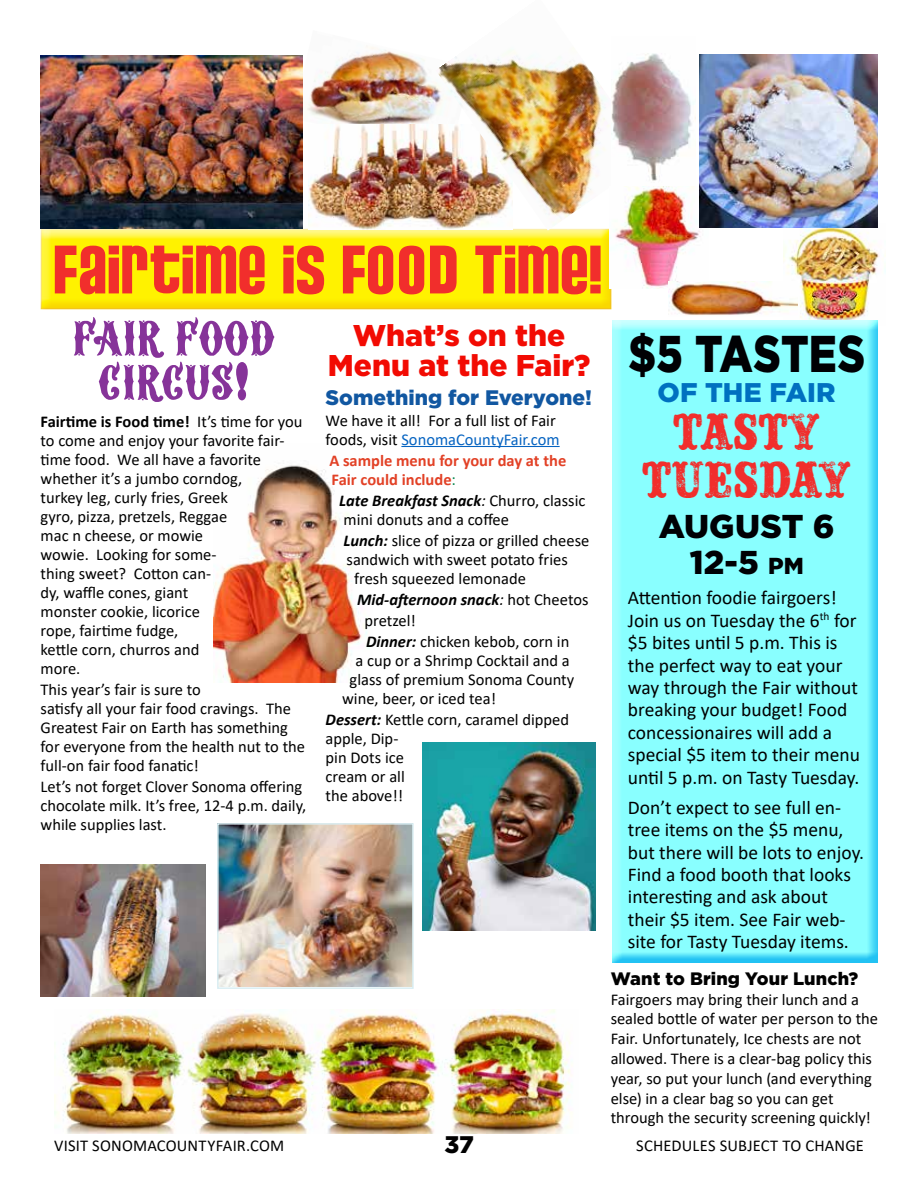
<style>
.page{position:relative;width:918px;height:1188px;background:#fff}
.page>*{position:absolute;margin:0;border:0;box-sizing:border-box;transform-origin:0 0}
.t1{font:72px "Pussycat Snickers";color:#f12e2c;scale:1.18 1}
.t2{font:900 51.6px "Gotham";letter-spacing:.005em;color:#000104;scale:.81 1}
.t3{font:49.8px/44.1px "Circus Manerus";letter-spacing:.005em;color:#863399;text-align:center;scale:1.05 1}
.t4{font:48.75px/47.8px "Spanish Circus";letter-spacing:.065em;color:#f12e2c;text-align:center;scale:.8 1}
.t5{font:900 33px/36px "Gotham";letter-spacing:.005em;color:#000104;text-align:center}
.t6{font:900 30px/30px "Gotham";color:#f20b03;text-align:center}
.t7{font:900 27px "Gotham";letter-spacing:.005em;color:#0070c0}
.t8{font:900 24px "Gotham";color:#000}
.t9{font:900 21px "Gotham";color:#1157a1}
.t10{font:19.5px/22.5px "Calibri";color:#000}
.t11{font:900 18px "Gotham";letter-spacing:.005em;color:#000}
.t12{font:16.5px/18.9px "Calibri";color:#000}
.t13{font:700 16.5px/18.9px "Calibri";color:#e24126}
.s1{font-family:"Gill Sans";font-weight:800;font-stretch:condensed}
.s2{font-weight:700}
.s3{color:#0563c1}
.s4{font-weight:400;color:#08864d}
.s5{font-weight:700;font-style:italic}
.s6{font-style:italic}
.s7{font-size:23.1px}
</style>
<div class="page">
<img style="left:783px;top:228px;width:103px;height:86px">
<img style="left:54px;top:1009px;width:516px;height:125px">
<div style="left:610px;top:320px;width:270px;height:643px;background:#00aeef;opacity:.75"></div>
<div style="left:40px;top:228px;width:582px;height:87px;background:#f8dc40;opacity:.75"></div>
<img style="left:214px;top:465px;width:156px;height:217px">
<img style="left:220px;top:826px;width:191px;height:160px">
<div style="left:217px;top:823px;width:197px;height:166px;border:2px solid #daeef3"></div>
<img style="left:293px;top:46px;width:143px;height:109px">
<img style="left:41px;top:56px;width:261px;height:173px">
<img style="left:309px;top:124px;width:127px;height:106px">
<img style="left:436px;top:51px;width:176px;height:180px">
<img style="left:612px;top:53px;width:84px;height:134px">
<img style="left:609px;top:187px;width:92px;height:101px">
<img style="left:700px;top:54px;width:178px;height:174px">
<hr style="left:401px;top:446px;width:159px;height:1px;background:#0563c1">
<img style="left:668px;top:282px;width:130px;height:34px">
<img style="left:40px;top:865px;width:165px;height:132px">
<img style="left:422px;top:742px;width:174px;height:188px">
<h1 class="t1" style="left:51px;top:230px;width:467px">FAIRTIME IS FOOD TIME!</h1>
<h3 class="t3" style="left:72px;top:317px;width:195px">FAIR FOOD<br>CIRCUS<span class="s1">!</span></h3>
<p class="t12" style="left:41px;top:412px;width:263px"><span class="s2">Fairtime is Food time!</span> It’s time for you to come and enjoy your favorite fair&shy;time food. We all have a favorite whether it’s a jumbo corndog,<br>turkey leg, curly fries, Greek<br>gyro, pizza, pretzels, Reggae<br>mac n cheese, or mowie<br>wowie. Looking for some-<br>thing sweet? Cotton can-<br>dy, waffle cones, giant<br>monster cookie, licorice<br>rope, fairtime fudge,<br>kettle corn, churros and<br>more.</p>
<p class="t12" style="left:41px;top:680px;width:266px">This year’s fair is sure to<br>satisfy all your fair food cravings. The Greatest Fair on Earth has something for everyone from the health nut to the full-on fair food fanatic!</p>
<p class="t12" style="left:41px;top:777px;width:267px">Let’s not forget Clover Sonoma offering chocolate milk. It’s free, 12-4 p.m. daily, while supplies last.</p>
<h3 class="t6" style="left:328px;top:320px;width:264px">What’s on the<br>Menu at the Fair?</h3>
<p class="t9" style="left:326px;top:383px;width:268px">Something for Everyone!</p>
<p class="t12" style="left:326px;top:410px;width:236px">We have it all! For a full list of Fair foods, visit <span class="s3">SonomaCountyFair.com</span></p>
<p class="t13" style="left:329px;top:451px;width:238px">A sample menu for your day at the<br>Fair could include<span class="s4">:</span></p>
<p class="t12" style="left:339px;top:491px;width:248px"><span class="s5">Late Breakfast Snack</span><span class="s6">:</span> Churro, classic mini donuts and a coffee</p>
<p class="t12" style="left:344px;top:531px;width:247px"><span class="s5">Lunch:</span> slice of pizza or grilled cheese</p>
<p class="t12" style="left:347px;top:550px;width:223px">sandwich with sweet potato fries</p>
<p class="t12" style="left:354px;top:569px;width:173px">fresh squeezed lemonade</p>
<p class="t12" style="left:365px;top:589px;width:225px;line-height:20.9px;text-indent:-8px"><span class="s5">Mid-afternoon snack</span><span class="s6">:</span> hot Cheetos pretzel!<br><span class="s5">Dinner:</span> chicken kebob, corn in</p>
<p class="t12" style="left:356px;top:651px;width:216px">a cup or a Shrimp Cocktail and a</p>
<p class="t12" style="left:350px;top:670px;width:226px">glass of premium Sonoma County</p>
<p class="t12" style="left:342px;top:689px;width:155px">wine, beer, or iced tea!</p>
<p class="t12" style="left:326px;top:710px;width:245px"><span class="s5">Dessert:</span> Kettle corn, caramel dipped apple, Dip-<br>pin Dots ice<br>cream or all<br>the above!!</p>
<h2 class="t2" style="left:628px;top:318px;width:294px">$5 TASTES</h2>
<h3 class="t7" style="left:658px;top:374px;width:180px">OF THE FAIR</h3>
<h3 class="t4" style="left:645px;top:411px;width:257px">TASTY<br>TUESDAY</h3>
<h3 class="t5" style="left:659px;top:508px;width:177px">AUGUST 6<br>12-5 <span class="s7">pm</span></h3>
<p class="t10" style="left:628px;top:586px;width:234px">Attention foodie fairgoers!<br>Join us on Tuesday the 6<sup>th</sup> for $5 bites until 5 p.m. This is the perfect way to eat your way through the Fair without breaking your budget! Food concessionaires will add a special $5 item to their menu until 5 p.m. on Tasty Tuesday.</p>
<p class="t10" style="left:628px;top:796px;width:238px">Don’t expect to see full en&shy;tree items on the $5 menu, but there will be lots to enjoy.<br>Find a food booth that looks interesting and ask about their $5 item. See Fair web&shy;site for Tasty Tuesday items.</p>
<p class="t11" style="left:611px;top:966px;width:249px">Want to Bring Your Lunch?</p>
<p class="t12" style="left:611px;top:989px;width:269px;line-height:19.8px">Fairgoers may bring their lunch and a sealed bottle of water per person to the Fair. Unfortunately, Ice chests are not allowed. There is a clear-bag policy this year, so put your lunch (and everything else) in a clear bag so you can get through the security screening quickly!</p>
<p class="t12" style="left:54px;top:1136px;width:232px">VISIT SONOMACOUNTYFAIR.COM</p>
<h3 class="t8" style="left:444px;top:1128px;width:31px">37</h3>
<p class="t12" style="left:636px;top:1136px;width:229px">SCHEDULES SUBJECT TO CHANGE</p>
</div>
